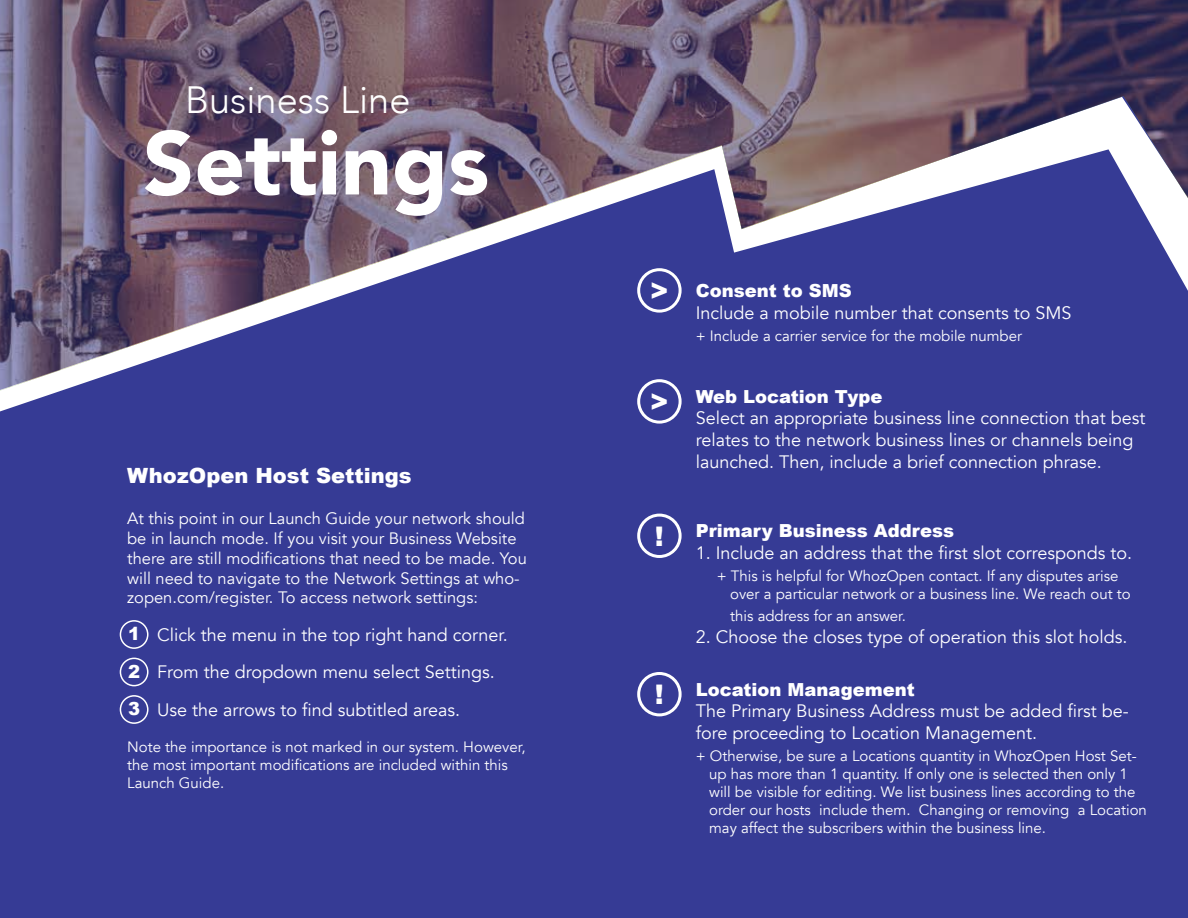
<style>
.page{position:relative;width:1188px;height:918px;background:#363b95}
.page>*{position:absolute;margin:0;border:0;box-sizing:border-box;transform-origin:0 0}
.t1{font:900 88.95px "Avenir";color:#fff}
.t2{font:300 37.95px "Avenir";color:#fff}
.t3{font:900 27px "Arial";color:#fff}
.t4{font:900 21px "Arial";color:#fff}
.t5{font:18px/21.6px "Avenir";color:#fff}
.t6{font:900 18px/37.5px "Arial";color:#fff;text-align:justify}
.t7{font:16.5px/19.8px "Avenir";color:#fff}
.t8{font:15px/18px "Avenir";color:#fff}
</style>
<div class="page">
<img style="left:0;top:0;width:1188px;height:391px">
<div style="left:639px;top:270px;width:41px;height:41px;background:#363b95;border-radius:50%"></div>
<div style="left:637px;top:268px;width:45px;height:45px;border:3px solid #fff;border-radius:50%"></div>
<div style="left:639px;top:381px;width:41px;height:41px;background:#363b95;border-radius:50%"></div>
<div style="left:637px;top:379px;width:45px;height:45px;border:3px solid #fff;border-radius:50%"></div>
<div style="left:637px;top:514px;width:45px;height:44px;border:3px solid #fff;border-radius:50%"></div>
<div style="left:637px;top:672px;width:45px;height:44px;border:3px solid #fff;border-radius:50%"></div>
<div style="left:120px;top:620px;width:29px;height:29px;border:2px solid #fff;border-radius:50%"></div>
<div style="left:120px;top:658px;width:29px;height:28px;border:2px solid #fff;border-radius:50%"></div>
<div style="left:120px;top:695px;width:29px;height:29px;border:2px solid #fff;border-radius:50%"></div>
<h2 class="t2" style="left:185px;top:78px;width:227px">Business Line</h2>
<h1 class="t1" style="left:143px;top:87px;width:348px">Settings</h1>
<h3 class="t4" style="left:127px;top:460px;width:286px">WhozOpen Host Settings</h3>
<p class="t7" style="left:127px;top:509px;width:401px">At this point in our Launch Guide your network should be in launch mode. If you visit your Business Website there are still modifications that need to be made. You will need to navigate to the Network Settings at who&shy;zopen.com/register. To access network settings:</p>
<p class="t5" style="left:157px;top:616px;width:352px;line-height:37.5px">Click the menu in the top right hand corner.<br>From the dropdown menu select Settings.<br>Use the arrows to find subtitled areas.</p>
<p class="t8" style="left:127px;top:738px;width:400px">Note the importance is not marked in our system. However, the most important modifications are included within this<br>Launch Guide.</p>
<p class="t6" style="left:128px;top:615px;width:14px">1<br>2<br>3</p>
<h3 class="t3" style="left:650px;top:271px;width:19px">&gt;</h3>
<p class="t6" style="left:696px;top:271px;width:157px">Consent to SMS</p>
<p class="t5" style="left:696px;top:302px;width:377px">Include a mobile number that consents to SMS</p>
<p class="t8" style="left:696px;top:327px;width:328px">+ Include a carrier service for the mobile number</p>
<h3 class="t3" style="left:650px;top:382px;width:19px">&gt;</h3>
<p class="t6" style="left:696px;top:377px;width:188px">Web Location Type</p>
<p class="t5" style="left:696px;top:408px;width:451px">Select an appropriate business line connection that best relates to the network business lines or channels being launched. Then, include a brief connection phrase.</p>
<h3 class="t3" style="left:655px;top:516px;width:10px">!</h3>
<h3 class="t3" style="left:655px;top:675px;width:10px">!</h3>
<p class="t6" style="left:696px;top:512px;width:260px">Primary Business Address</p>
<p class="t5" style="left:696px;top:542px;width:438px">1. Include an address that the first slot corresponds to.</p>
<p class="t8" style="left:730px;top:567px;width:402px;text-indent:-14px">+ This is helpful for WhozOpen contact. If any disputes arise over a particular network or a business line. We reach out to</p>
<p class="t8" style="left:730px;top:607px;width:177px">this address for an answer.</p>
<p class="t5" style="left:696px;top:626px;width:433px">2. Choose the closes type of operation this slot holds.</p>
<p class="t6" style="left:696px;top:670px;width:221px">Location Management</p>
<p class="t5" style="left:696px;top:701px;width:434px">The Primary Business Address must be added first be&shy;fore proceeding to Location Management.</p>
<p class="t8" style="left:709px;top:747px;width:439px;text-indent:-14px">+ Otherwise, be sure a Locations quantity in WhozOpen Host Set&shy;up has more than 1 quantity. If only one is selected then only 1 will be visible for editing. We list business lines according to the order our hosts include them. Changing or removing a Location may affect the subscribers within the business line.</p>
</div>
